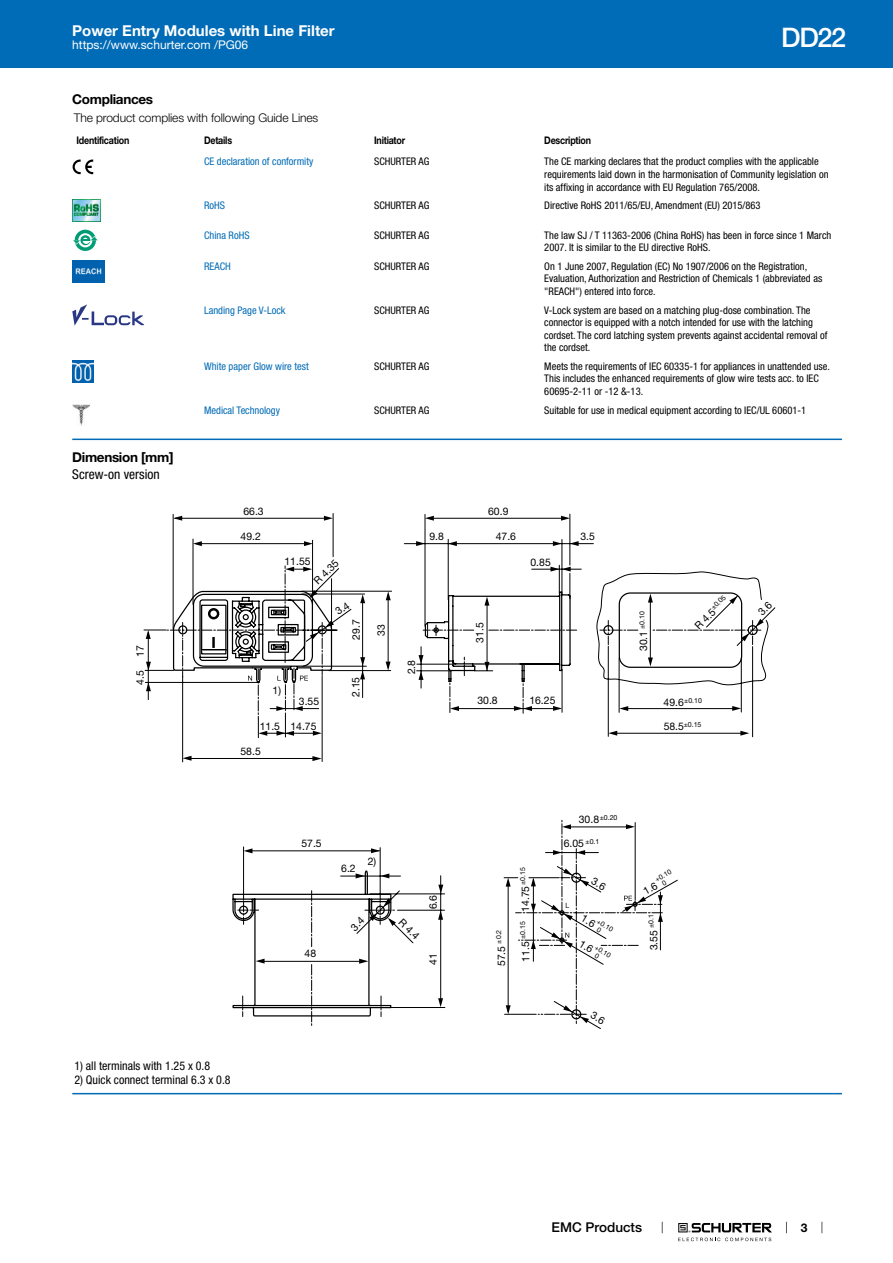
<style>
.page{position:relative;width:893px;height:1263px;background:#fff}
.page>*{position:absolute;margin:0;border:0;box-sizing:border-box;transform-origin:0 0}
.t1{font:500 27px "Helvetica Neue LT";color:#fff}
.t2{font:700 15px "Helvetica Neue LT";color:#fff}
.t3{font:700 13.5px "Helvetica Neue LT";letter-spacing:-.025em;color:#000}
.t4{font:condensed 13.5px "Helvetica Neue LT";color:#000}
.t5{font:500 13.5px "Helvetica Neue LT";color:#000}
.t6{font:condensed 12px "Helvetica Neue LT";color:#000}
.t7{font:300 12px "Helvetica Neue LT";letter-spacing:-.01em;color:#000}
.t8{font:12px "Helvetica Neue LT";color:#fff}
.t9{font:700 12px "Helvetica Neue LT";color:#000}
.t10{font:condensed 10.5px/12.6px "Helvetica Neue LT";color:#000}
.t11{font:10.5px "Helvetica Neue LT";color:#000}
.t12{font:condensed 10.5px "Helvetica Neue LT";color:#006bb6}
.t13{font:700 10.5px "Helvetica Neue LT";letter-spacing:-.025em;color:#000;scale:.85 1}
.t14{font:6.9px/7.1px "Helvetica Neue LT";color:#000}
.s1{font-size:10.5px}
</style>
<div class="page">
<svg style="left:678px;top:1223px;width:94px;height:18px"></svg>
<div style="left:0;top:0;width:893px;height:68px;background:#006bb6"></div>
<svg style="left:73px;top:160px;width:20px;height:14px"></svg>
<img style="left:72px;top:200px;width:29px;height:21px">
<svg style="left:75px;top:230px;width:21px;height:21px"></svg>
<svg style="left:78px;top:233px;width:14px;height:14px"></svg>
<svg style="left:73px;top:235px;width:25px;height:9px"></svg>
<img style="left:72px;top:261px;width:32px;height:21px">
<svg style="left:72px;top:304px;width:72px;height:22px"></svg>
<img style="left:72px;top:361px;width:22px;height:21px">
<img style="left:72px;top:404px;width:17px;height:22px">
<hr style="left:72px;top:439px;width:770px;height:1px;background:#006bb6">
<svg style="left:144px;top:513px;width:631px;height:249px"></svg>
<svg style="left:193px;top:541px;width:9px;height:5px"></svg>
<svg style="left:304px;top:541px;width:9px;height:5px"></svg>
<svg style="left:360px;top:594px;width:5px;height:9px"></svg>
<svg style="left:386px;top:662px;width:5px;height:8px"></svg>
<svg style="left:386px;top:591px;width:5px;height:9px"></svg>
<svg style="left:360px;top:657px;width:5px;height:22px"></svg>
<svg style="left:258px;top:731px;width:9px;height:5px"></svg>
<svg style="left:277px;top:731px;width:17px;height:5px"></svg>
<svg style="left:183px;top:756px;width:9px;height:5px"></svg>
<svg style="left:312px;top:756px;width:10px;height:5px"></svg>
<svg style="left:313px;top:731px;width:9px;height:5px"></svg>
<svg style="left:146px;top:662px;width:5px;height:9px"></svg>
<svg style="left:146px;top:630px;width:5px;height:9px"></svg>
<svg style="left:146px;top:682px;width:5px;height:9px"></svg>
<svg style="left:173px;top:516px;width:9px;height:5px"></svg>
<svg style="left:324px;top:516px;width:9px;height:5px"></svg>
<svg style="left:425px;top:516px;width:9px;height:5px"></svg>
<svg style="left:561px;top:516px;width:9px;height:5px"></svg>
<svg style="left:570px;top:541px;width:9px;height:5px"></svg>
<svg style="left:448px;top:541px;width:9px;height:5px"></svg>
<svg style="left:553px;top:541px;width:9px;height:5px"></svg>
<svg style="left:416px;top:541px;width:9px;height:5px"></svg>
<svg style="left:550px;top:567px;width:21px;height:5px"></svg>
<svg style="left:608px;top:731px;width:9px;height:5px"></svg>
<svg style="left:740px;top:731px;width:9px;height:5px"></svg>
<svg style="left:232px;top:893px;width:159px;height:127px"></svg>
<svg style="left:243px;top:846px;width:435px;height:162px"></svg>
<svg style="left:244px;top:848px;width:8px;height:5px"></svg>
<svg style="left:371px;top:848px;width:9px;height:5px"></svg>
<svg style="left:256px;top:959px;width:9px;height:4px"></svg>
<svg style="left:380px;top:873px;width:9px;height:5px"></svg>
<svg style="left:359px;top:959px;width:9px;height:5px"></svg>
<svg style="left:356px;top:873px;width:9px;height:5px"></svg>
<svg style="left:438px;top:885px;width:5px;height:8px"></svg>
<svg style="left:438px;top:998px;width:5px;height:9px"></svg>
<svg style="left:438px;top:910px;width:5px;height:10px"></svg>
<hr style="left:72px;top:1093px;width:770px;height:1px;background:#006bb6">
<svg style="left:167px;top:566px;width:183px;height:152px"></svg>
<svg style="left:419px;top:591px;width:354px;height:122px"></svg>
<svg style="left:350px;top:899px;width:63px;height:44px"></svg>
<svg style="left:504px;top:820px;width:159px;height:209px"></svg>
<h2 class="t2" style="left:72px;top:21px;width:264px">Power Entry Modules with Line Filter</h2>
<p class="t8" style="left:72px;top:38px;width:178px">https://www.schurter.com /PG06</p>
<h1 class="t1" style="left:781px;top:21px;width:66px">DD22</h1>
<p class="t3" style="left:72px;top:91px;width:82px">Compliances</p>
<p class="t7" style="left:74px;top:110px;width:246px">The product complies with following Guide Lines</p>
<p class="t13" style="left:77px;top:134px;width:64px">Identification</p>
<p class="t13" style="left:204px;top:134px;width:35px">Details</p>
<p class="t13" style="left:374px;top:134px;width:38px">Initiator</p>
<p class="t13" style="left:544px;top:134px;width:57px">Description</p>
<p class="t12" style="left:204px;top:156px;width:111px">CE declaration of conformity</p>
<p class="t10" style="left:374px;top:155px;width:57px">SCHURTER AG</p>
<p class="t10" style="left:544px;top:155px;width:286px">The CE marking declares that the product complies with the applicable requirements laid down in the harmonisation of Community legislation on its affixing in accordance with EU Regulation 765/2008.</p>
<p class="t12" style="left:204px;top:199px;width:22px">RoHS</p>
<p class="t10" style="left:374px;top:199px;width:57px">SCHURTER AG</p>
<p class="t10" style="left:544px;top:199px;width:218px">Directive RoHS 2011/65/EU, Amendment (EU) 2015/863</p>
<p class="t12" style="left:204px;top:229px;width:47px">China RoHS</p>
<p class="t10" style="left:374px;top:229px;width:57px">SCHURTER AG</p>
<p class="t10" style="left:544px;top:229px;width:289px">The law SJ / T 11363-2006 (China RoHS) has been in force since 1 March<br>2007. It is similar to the EU directive RoHS.</p>
<p class="t12" style="left:204px;top:260px;width:28px">REACH</p>
<p class="t10" style="left:374px;top:260px;width:57px">SCHURTER AG</p>
<p class="t10" style="left:544px;top:260px;width:279px">On 1 June 2007, Regulation (EC) No 1907/2006 on the Registration,<br>Evaluation, Authorization and Restriction of Chemicals 1 (abbreviated as "REACH") entered into force.</p>
<p class="t12" style="left:204px;top:304px;width:83px">Landing Page V-Lock</p>
<p class="t10" style="left:374px;top:303px;width:57px">SCHURTER AG</p>
<p class="t10" style="left:544px;top:303px;width:285px">V-Lock system are based on a matching plug-dose combination. The connector is equipped with a notch intended for use with the latching cordset. The cord latching system prevents against accidental removal of the cordset.</p>
<p class="t12" style="left:204px;top:360px;width:106px">White paper Glow wire test</p>
<p class="t10" style="left:374px;top:360px;width:57px">SCHURTER AG</p>
<p class="t10" style="left:544px;top:360px;width:287px">Meets the requirements of IEC 60335-1 for appliances in unattended use.<br>This includes the enhanced requirements of glow wire tests acc. to IEC<br>60695-2-11 or -12 &amp;-13.</p>
<p class="t12" style="left:204px;top:404px;width:78px">Medical Technology</p>
<p class="t10" style="left:374px;top:403px;width:57px">SCHURTER AG</p>
<p class="t10" style="left:544px;top:403px;width:263px">Suitable for use in medical equipment according to IEC/UL 60601-1</p>
<p class="t3" style="left:72px;top:449px;width:103px">Dimension [mm]</p>
<p class="t4" style="left:72px;top:466px;width:89px">Screw-on version</p>
<p class="t11" style="left:134px;top:657px;width:13px;rotate:-90deg">17</p>
<p class="t11" style="left:134px;top:685px;width:16px;rotate:-90deg">4.5</p>
<p class="t11" style="left:243px;top:505px;width:22px">66.3</p>
<p class="t11" style="left:241px;top:530px;width:22px">49.2</p>
<p class="t11" style="left:284px;top:555px;width:28px">11.55</p>
<p class="t11" style="left:311px;top:578px;width:32px;rotate:-45deg">R 4.35</p>
<p class="t11" style="left:273px;top:684px;width:10px">1)</p>
<p class="t11" style="left:299px;top:694px;width:22px">3.55</p>
<p class="t11" style="left:260px;top:720px;width:58px">11.5 14.75</p>
<p class="t11" style="left:240px;top:745px;width:22px">58.5</p>
<p class="t11" style="left:350px;top:640px;width:22px;rotate:-90deg">29.7</p>
<p class="t11" style="left:349px;top:697px;width:22px;rotate:-90deg">2.15</p>
<p class="t11" style="left:375px;top:636px;width:13px;rotate:-90deg">33</p>
<p class="t11" style="left:488px;top:505px;width:22px">60.9</p>
<p class="t11" style="left:429px;top:530px;width:16px">9.8</p>
<p class="t11" style="left:496px;top:530px;width:22px">47.6</p>
<p class="t11" style="left:580px;top:530px;width:16px">3.5</p>
<p class="t11" style="left:530px;top:556px;width:22px">0.85</p>
<p class="t11" style="left:405px;top:674px;width:16px;rotate:-90deg">2.8</p>
<p class="t11" style="left:473px;top:643px;width:22px;rotate:-90deg">31.5</p>
<p class="t11" style="left:477px;top:694px;width:22px">30.8</p>
<p class="t11" style="left:529px;top:694px;width:28px">16.25</p>
<p class="t14" style="left:638px;top:629px;width:19px;rotate:-90deg">±0.10</p>
<p class="t11" style="left:637px;top:651px;width:22px;rotate:-90deg">30.1</p>
<p class="t14" style="left:692px;top:623px;width:44px;rotate:-45deg"><span class="s1">R 4.5</span>±0.05</p>
<p class="t14" style="left:684px;top:697px;width:19px">±0.10</p>
<p class="t11" style="left:664px;top:696px;width:22px">49.6</p>
<p class="t14" style="left:684px;top:721px;width:19px">±0.15</p>
<p class="t11" style="left:664px;top:720px;width:22px">58.5</p>
<p class="t11" style="left:301px;top:837px;width:22px">57.5</p>
<p class="t11" style="left:341px;top:862px;width:16px">6.2</p>
<p class="t11" style="left:368px;top:855px;width:10px">2)</p>
<p class="t11" style="left:305px;top:947px;width:13px">48</p>
<p class="t11" style="left:405px;top:916px;width:26px;rotate:45deg">R 4.4</p>
<p class="t11" style="left:427px;top:909px;width:16px;rotate:-90deg">6.6</p>
<p class="t11" style="left:427px;top:965px;width:13px;rotate:-90deg">41</p>
<p class="t14" style="left:495px;top:943px;width:15px;rotate:-90deg">±0.2</p>
<p class="t11" style="left:495px;top:966px;width:22px;rotate:-90deg">57.5</p>
<p class="t14" style="left:519px;top:962px;width:96px;rotate:-90deg"><span class="s1">11.5</span> ±0.15 <span class="s1">14.75</span>±0.15</p>
<p class="t14" style="left:600px;top:814px;width:19px">±0.20</p>
<p class="t11" style="left:579px;top:813px;width:22px">30.8</p>
<p class="t14" style="left:585px;top:838px;width:15px">±0.1</p>
<p class="t11" style="left:564px;top:837px;width:22px">6.05</p>
<p class="t14" style="left:603px;top:920px;width:15px;text-indent:-4px;rotate:31deg">+0.10<br>0</p>
<p class="t14" style="left:601px;top:945px;width:15px;text-indent:-4px;rotate:31deg">+0.10<br>0</p>
<p class="t14" style="left:657px;top:875px;width:15px;text-indent:-4px;rotate:-30deg">+0.10<br>0</p>
<p class="t11" style="left:647px;top:950px;width:38px;rotate:-90deg">3.55 <sup>±0.1</sup></p>
<p class="t6" style="left:74px;top:1059px;width:137px">1) all terminals with 1.25 x 0.8</p>
<p class="t6" style="left:74px;top:1073px;width:158px">2) Quick connect terminal 6.3 x 0.8</p>
<p class="t5" style="left:552px;top:1219px;width:92px">EMC Products</p>
<p class="t9" style="left:801px;top:1220px;width:8px">3</p>
</div>
